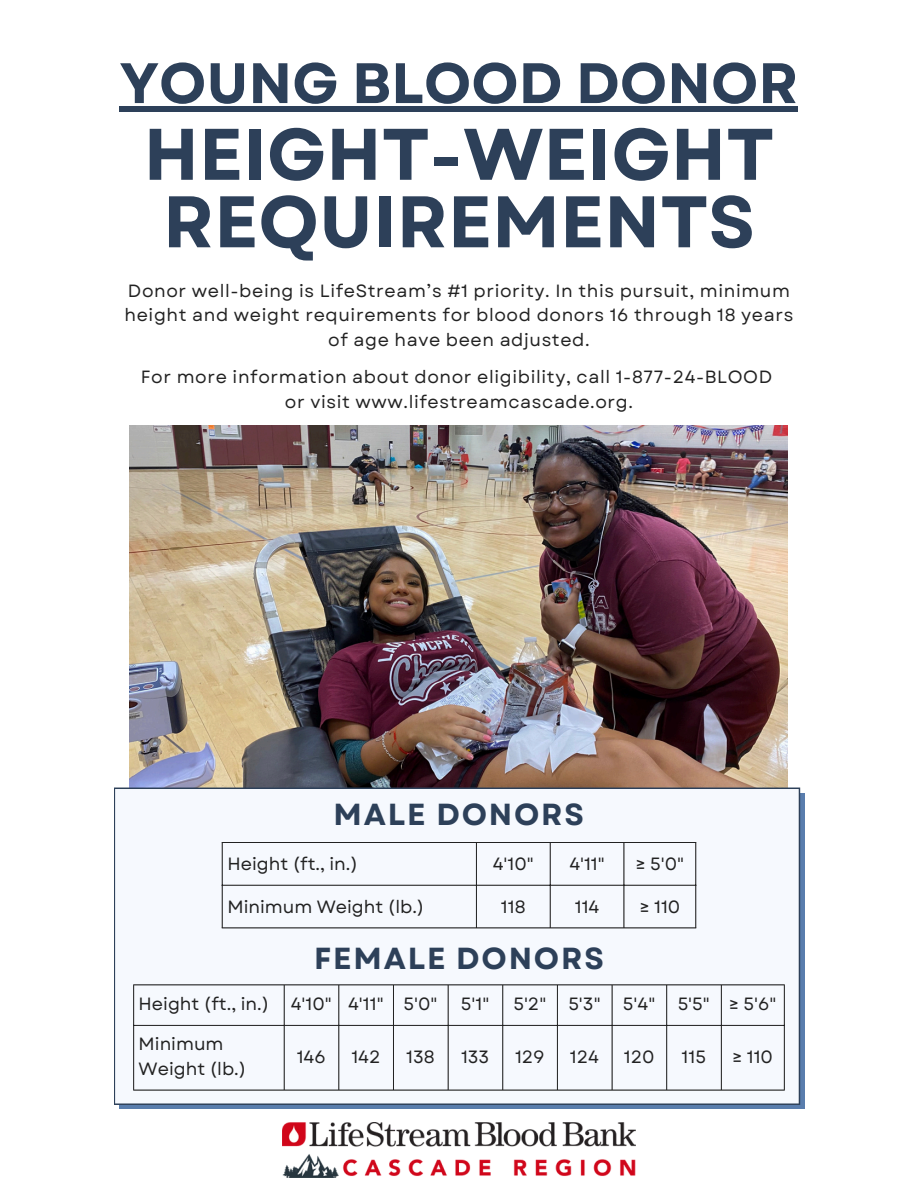
<style>
.page{position:relative;width:918px;height:1188px;background:#fff}
.page>*{position:absolute;margin:0;border:0;box-sizing:border-box;transform-origin:0 0}
.t1{font:700 72.75px/67.5px "Garet";color:#2d4059}
.t2{font:700 56.85px "Garet";color:#2d4059}
.t3{font:700 30.45px "Garet";letter-spacing:.06em;color:#2d4059}
.t4{font:17.7px/24.8px "Garet";letter-spacing:.035em;color:#222;text-align:center}
.t5{font:17.7px/24.8px "Garet";color:#222}
</style>
<div class="page">
<img style="left:130px;top:425px;width:658px;height:363px">
<div style="left:114px;top:788px;width:686px;height:317px;background:#f6f9fe"></div>
<hr style="left:222px;top:843px;width:1px;height:84px;background:#222">
<hr style="left:476px;top:843px;width:1px;height:84px;background:#222">
<hr style="left:550px;top:843px;width:1px;height:84px;background:#222">
<hr style="left:624px;top:843px;width:1px;height:84px;background:#222">
<hr style="left:695px;top:843px;width:1px;height:84px;background:#222">
<hr style="left:222px;top:842px;width:474px;height:1px;background:#222">
<hr style="left:222px;top:885px;width:474px;height:1px;background:#222">
<hr style="left:222px;top:927px;width:474px;height:1px;background:#222">
<hr style="left:133px;top:985px;width:1px;height:105px;background:#222">
<hr style="left:284px;top:985px;width:1px;height:105px;background:#222">
<hr style="left:338px;top:985px;width:1px;height:105px;background:#222">
<hr style="left:393px;top:985px;width:1px;height:105px;background:#222">
<hr style="left:448px;top:985px;width:1px;height:105px;background:#222">
<hr style="left:502px;top:985px;width:1px;height:105px;background:#222">
<hr style="left:557px;top:985px;width:1px;height:105px;background:#222">
<hr style="left:612px;top:985px;width:1px;height:105px;background:#222">
<hr style="left:666px;top:985px;width:1px;height:105px;background:#222">
<hr style="left:721px;top:985px;width:1px;height:105px;background:#222">
<hr style="left:784px;top:985px;width:1px;height:105px;background:#222">
<hr style="left:133px;top:984px;width:652px;height:1px;background:#222">
<hr style="left:133px;top:1025px;width:652px;height:1px;background:#222">
<hr style="left:133px;top:1090px;width:652px;height:1px;background:#222">
<img style="left:282px;top:1123px;width:354px;height:55px">
<div style="left:120px;top:106px;width:678px;height:6px;background:#2d4059"></div>
<p class="t2" style="left:120px;top:42px;width:680px">YOUNG BLOOD DONOR</p>
<p class="t1" style="left:144px;top:121px;width:632px">HEIGHT-WEIGHT<br>REQUIREMENTS</p>
<p class="t4" style="left:125px;top:278px;width:670px">Donor well-being is LifeStream’s #1 priority. In this pursuit, minimum height and weight requirements for blood donors 16 through 18 years of age have been adjusted.</p>
<p class="t4" style="left:141px;top:365px;width:633px">For more information about donor eligibility, call 1-877-24-BLOOD</p>
<p class="t4" style="left:285px;top:390px;width:350px">or visit www.lifestreamcascade.org.</p>
<p class="t3" style="left:334px;top:793px;width:252px">MALE DONORS</p>
<h2 class="t5" style="left:227px;top:851px;width:132px">Height (ft., in.)</h2>
<h1 class="t4" style="left:493px;top:851px;width:42px">4'10"</h1>
<p class="t4" style="left:569px;top:851px;width:37px">4'11"</p>
<p class="t4" style="left:636px;top:851px;width:50px">≥ 5'0"</p>
<p class="t5" style="left:227px;top:894px;width:199px">Minimum Weight (lb.)</p>
<h3 class="t4" style="left:501px;top:894px;width:26px">118</h3>
<p class="t4" style="left:575px;top:894px;width:26px">114</p>
<p class="t4" style="left:639px;top:894px;width:42px">≥ 110</p>
<p class="t3" style="left:314px;top:936px;width:291px">FEMALE DONORS</p>
<p class="t5" style="left:139px;top:991px;width:132px">Height (ft., in.)</p>
<p class="t4" style="left:291px;top:991px;width:42px">4'10"</p>
<p class="t4" style="left:348px;top:991px;width:37px">4'11"</p>
<p class="t4" style="left:404px;top:991px;width:35px">5'0"</p>
<p class="t4" style="left:461px;top:991px;width:30px">5'1"</p>
<p class="t4" style="left:513px;top:991px;width:34px">5'2"</p>
<h3 class="t4" style="left:568px;top:991px;width:34px">5'3"</h3>
<p class="t4" style="left:623px;top:991px;width:34px">5'4"</p>
<p class="t4" style="left:678px;top:991px;width:34px">5'5"</p>
<p class="t4" style="left:729px;top:991px;width:49px">≥ 5'6"</p>
<p class="t5" style="left:139px;top:1032px;width:109px">Minimum<br>Weight (lb.)</p>
<p class="t4" style="left:297px;top:1044px;width:31px">146</p>
<p class="t4" style="left:351px;top:1044px;width:31px">142</p>
<p class="t4" style="left:406px;top:1044px;width:30px">138</p>
<p class="t4" style="left:461px;top:1044px;width:30px">133</p>
<p class="t4" style="left:515px;top:1044px;width:31px">129</p>
<p class="t4" style="left:570px;top:1044px;width:31px">124</p>
<p class="t4" style="left:624px;top:1044px;width:32px">120</p>
<p class="t4" style="left:682px;top:1044px;width:26px">115</p>
<p class="t4" style="left:732px;top:1044px;width:42px">≥ 110</p>
</div>
